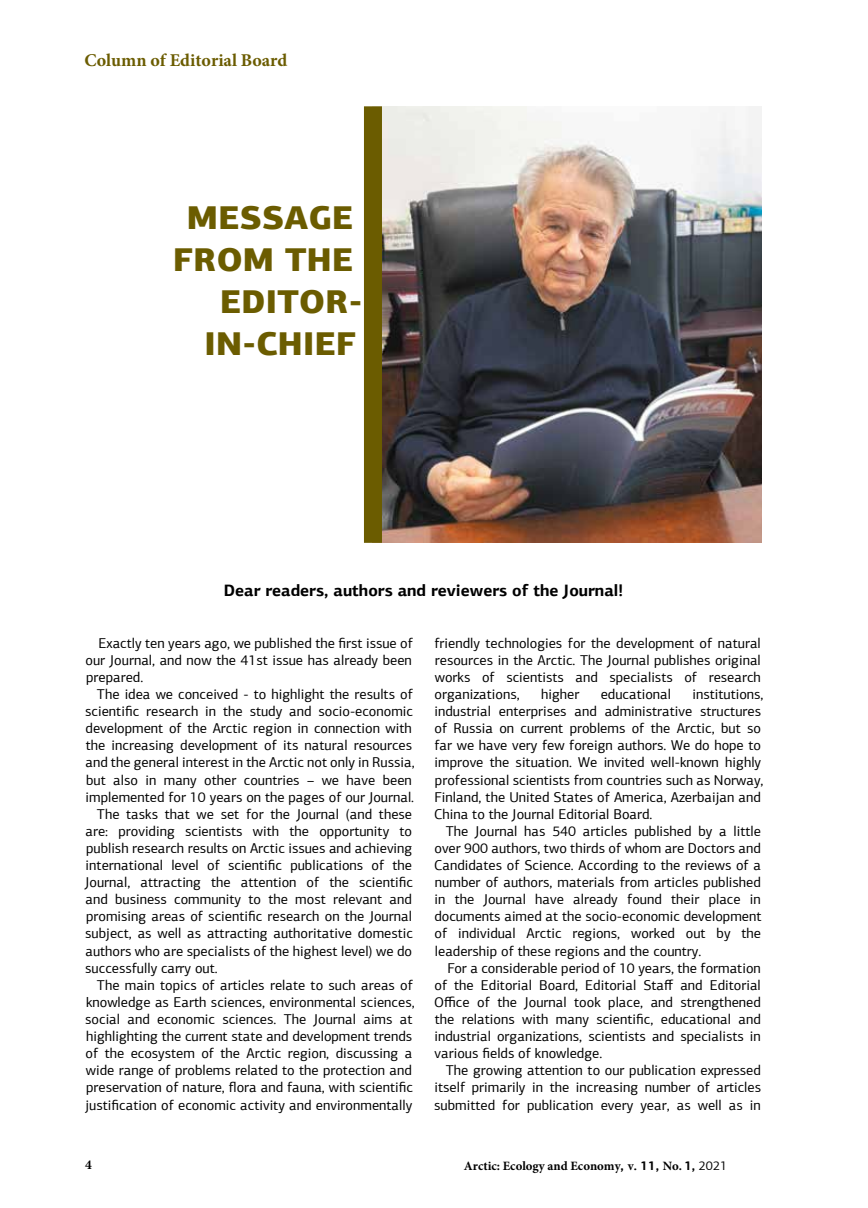
<style>
.page{position:relative;width:868px;height:1208px;background:#fff}
.page>*{position:absolute;margin:0;border:0;box-sizing:border-box;transform-origin:0 0}
.t1{font:900 33px/42px "PF Agora Sans Pro";letter-spacing:.01em;color:#6b5c00;text-align:right}
.t2{font:700 18px "Minion Pro";color:#6b5c00}
.t3{font:700 16.5px "PF Agora Sans Pro";color:#000}
.t4{font:14.25px/17.1px "PF Agora Sans Pro";color:#000;text-align:justify}
.t5{font:700 13.5px "Minion Pro";color:#000}
.t6{font:700 12.75px "Minion Pro";color:#000}
.s1{font-family:"PF Agora Sans Pro"}
.s2{font-family:"PF Agora Sans Pro";font-weight:400}
</style>
<div class="page">
<img style="left:382px;top:106px;width:379px;height:437px">
<div style="left:364px;top:106px;width:18px;height:437px;background:#6b5c00"></div>
<p class="t2" style="left:85px;top:47px;width:204px">Column of Editorial Board</p>
<h1 class="t1" style="left:173px;top:196px;width:191px">MESSAGE<br>FROM THE<br>EDITOR-<br>IN-CHIEF</h1>
<p class="t3" style="left:224px;top:580px;width:401px">Dear readers, authors and reviewers of the Journal!</p>
<p class="t4" style="left:434px;top:634px;width:328px">friendly technologies for the development of natural resources in the Arctic. The Journal publishes original works of scientists and specialists of research organizations,</p>
<p class="t4" style="left:86px;top:634px;width:329px;text-indent:13px">Exactly ten years ago, we published the first issue of our Journal, and now the 41st issue has already been prepared.</p>
<p class="t4" style="left:97px;top:685px;width:317px">The idea we conceived - to highlight the results of</p>
<p class="t4" style="left:85px;top:702px;width:329px">scientific research in the study and socio-economic</p>
<p class="t4" style="left:86px;top:720px;width:328px">development of the Arctic region in connection with</p>
<p class="t4" style="left:86px;top:737px;width:328px">the increasing development of its natural resources</p>
<p class="t4" style="left:85px;top:754px;width:331px">and the general interest in the Arctic not only in Russia,</p>
<p class="t4" style="left:86px;top:771px;width:327px">but also in many other countries – we have been</p>
<p class="t4" style="left:86px;top:788px;width:330px">implemented for 10 years on the pages of our Journal.</p>
<p class="t4" style="left:97px;top:805px;width:316px">The tasks that we set for the Journal (and these</p>
<p class="t4" style="left:85px;top:822px;width:328px">are: providing scientists with the opportunity to</p>
<p class="t4" style="left:86px;top:839px;width:328px">publish research results on Arctic issues and achieving</p>
<p class="t4" style="left:86px;top:856px;width:328px">international level of scientific publications of the</p>
<p class="t4" style="left:85px;top:873px;width:329px">Journal, attracting the attention of the scientific</p>
<p class="t4" style="left:85px;top:891px;width:328px">and business community to the most relevant and</p>
<p class="t4" style="left:86px;top:908px;width:327px">promising areas of scientific research on the Journal</p>
<p class="t4" style="left:85px;top:925px;width:329px">subject, as well as attracting authoritative domestic</p>
<p class="t4" style="left:85px;top:942px;width:328px">authors who are specialists of the highest level) we do</p>
<p class="t4" style="left:85px;top:959px;width:134px">successfully carry out.</p>
<p class="t4" style="left:97px;top:976px;width:317px">The main topics of articles relate to such areas of</p>
<p class="t4" style="left:86px;top:993px;width:330px">knowledge as Earth sciences, environmental sciences,</p>
<p class="t4" style="left:85px;top:1010px;width:329px">social and economic sciences. The Journal aims at</p>
<p class="t4" style="left:86px;top:1027px;width:327px">highlighting the current state and development trends</p>
<p class="t4" style="left:86px;top:1044px;width:328px">of the ecosystem of the Arctic region, discussing a</p>
<p class="t4" style="left:86px;top:1062px;width:327px">wide range of problems related to the protection and</p>
<p class="t4" style="left:86px;top:1079px;width:328px">preservation of nature, flora and fauna, with scientific</p>
<p class="t4" style="left:85px;top:1096px;width:328px">justification of economic activity and environmentally</p>
<p class="t4" style="left:541px;top:685px;width:40px">higher</p>
<p class="t4" style="left:600px;top:685px;width:72px">educational</p>
<p class="t4" style="left:434px;top:685px;width:331px;text-align:left;text-indent:258px">institutions, industrial enterprises and administrative structures of Russia on current problems of the Arctic, but so far we have very few foreign authors. We do hope to improve the situation. We invited well-known highly professional scientists from countries such as Norway, Finland, the United States of America, Azerbaijan and China to the Journal Editorial Board.</p>
<p class="t4" style="left:434px;top:822px;width:329px;text-indent:12px">The Journal has 540 articles published by a little over 900 authors, two thirds of whom are Doctors and Candidates of Science. According to the reviews of a number of authors, materials from articles published in the Journal have already found their place in documents aimed at the socio-economic development of individual Arctic regions, worked out by the leadership of these regions and the country.</p>
<p class="t4" style="left:434px;top:959px;width:328px;text-indent:13px">For a considerable period of 10 years, the formation of the Editorial Board, Editorial Staff and Editorial Office of the Journal took place, and strengthened the relations with many scientific, educational and industrial organizations, scientists and specialists in various fields of knowledge.</p>
<p class="t4" style="left:434px;top:1062px;width:328px;text-indent:12px">The growing attention to our publication expressed itself primarily in the increasing number of articles submitted for publication every year, as well as in</p>
<p class="t5" style="left:85px;top:1155px;width:8px">4</p>
<p class="t6" style="left:464px;top:1156px;width:265px">Arctic: Ecology and Economy<span class="s1">,</span> v<span class="s1">. 11,</span> No. <span class="s1">1,</span> <span class="s2">2021</span></p>
</div>
